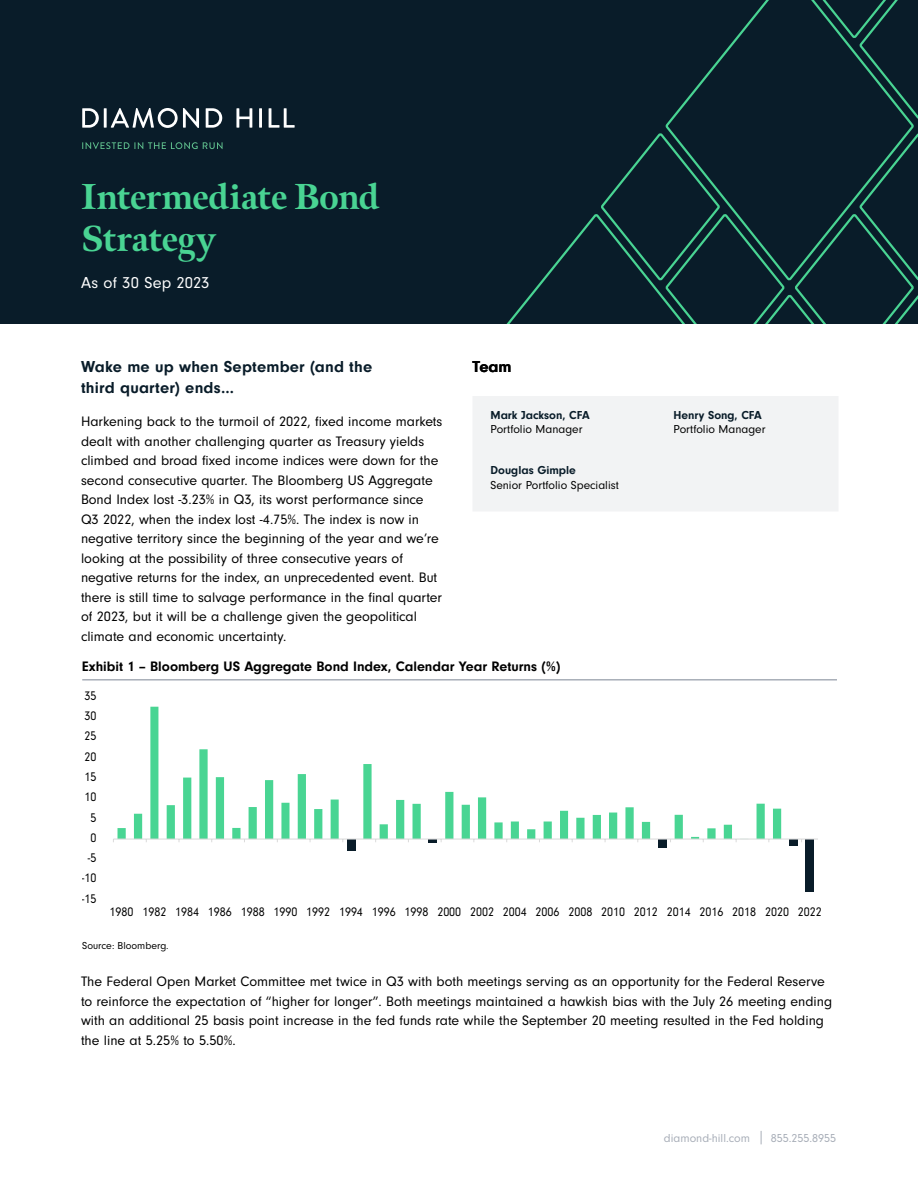
<style>
.page{position:relative;width:918px;height:1188px;background:#fff}
.page>*{position:absolute;margin:0;border:0;box-sizing:border-box;transform-origin:0 0}
.Page_title{font:800 36px/42px "Meno Display";letter-spacing:-.01em;color:#49d493}
.Subhead_Bold{font:700 16.5px/21px "Neuzeit Gro";letter-spacing:.01em;color:#091c29}
.Subhead{font:16.5px "Neuzeit Gro";letter-spacing:.01em;color:#fff}
.Table_Chart_-_Title{font:700 16.5px "Neuzeit Gro";color:#000}
.Body_copy{font:14.25px/19.5px "Neuzeit Gro";color:#000}
.Table_Chart_-_Title-2{font:700 14.25px "Neuzeit Gro";color:#000}
.t1{font:13.05px "Neuzeit Gro";color:#000;scale:.92 1}
.t2{font:12px/14.4px "Neuzeit Gro";color:#000}
.t3{font:12px "Neuzeit Gro";color:#a8aeb8}
.t4{font:700 12px "Neuzeit Gro";color:#091c29}
.Legal__with_footnote{font:10.5px "Neuzeit Gro";color:#000}
.s1{font-weight:700;color:#091c29}
</style>
<div class="page">
<svg style="left:761px;top:1131px;width:1px;height:13px"></svg>
<div style="left:0;top:0;width:918px;height:324px;background:#091c29"></div>
<svg style="left:506px;top:0;width:412px;height:324px"></svg>
<svg style="left:82px;top:108px;width:17px;height:20px"></svg>
<hr style="left:104px;top:108px;width:3px;height:20px;background:#fff">
<svg style="left:111px;top:108px;width:88px;height:20px"></svg>
<svg style="left:206px;top:108px;width:16px;height:20px"></svg>
<svg style="left:236px;top:108px;width:16px;height:20px"></svg>
<hr style="left:259px;top:108px;width:3px;height:20px;background:#fff">
<svg style="left:269px;top:108px;width:26px;height:20px"></svg>
<svg style="left:82px;top:142px;width:141px;height:7px"></svg>
<div style="left:473px;top:396px;width:365px;height:115px;background:#f2f3f4"></div>
<div style="left:347px;top:839px;width:8px;height:12px;background:#091c29"></div>
<div style="left:658px;top:839px;width:8px;height:8px;background:#091c29"></div>
<div style="left:789px;top:839px;width:8px;height:6px;background:#091c29"></div>
<div style="left:806px;top:839px;width:8px;height:53px;background:#091c29"></div>
<svg style="left:118px;top:707px;width:663px;height:132px"></svg>
<hr style="left:113px;top:839px;width:705px;height:1px;background:#d9d9d9">
<svg style="left:429px;top:839px;width:13px;height:3px"></svg>
<hr style="left:82px;top:679px;width:755px;height:2px;background:#a8aeb8">
<p class="Page_title" style="left:81px;top:176px;width:300px">Intermediate Bond<br>Strategy</p>
<p class="Subhead" style="left:81px;top:274px;width:130px">As of 30 Sep 2023</p>
<p class="Subhead_Bold" style="left:81px;top:356px;width:293px">Wake me up when September (and the third quarter) ends…</p>
<p class="Body_copy" style="left:81px;top:412px;width:363px">Harkening back to the turmoil of 2022, fixed income markets dealt with another challenging quarter as Treasury yields climbed and broad fixed income indices were down for the second consecutive quarter. The Bloomberg US Aggregate Bond Index lost -3.23% in Q3, its worst performance since Q3 2022, when the index lost -4.75%. The index is now in negative territory since the beginning of the year and we’re looking at the possibility of three consecutive years of negative returns for the index, an unprecedented event. But there is still time to salvage performance in the final quarter of 2023, but it will be a challenge given the geopolitical climate and economic uncertainty.</p>
<p class="Table_Chart_-_Title" style="left:472px;top:357px;width:41px">Team</p>
<p class="t4" style="left:490px;top:408px;width:101px">Mark Jackson, CFA</p>
<p class="t2" style="left:490px;top:422px;width:94px">Portfolio Manager</p>
<p class="t2" style="left:490px;top:463px;width:130px"><span class="s1">Douglas Gimple<br></span>Senior Portfolio Specialist</p>
<p class="Table_Chart_-_Title-2" style="left:82px;top:658px;width:480px">Exhibit 1 – Bloomberg US Aggregate Bond Index, Calendar Year Returns (%)</p>
<p class="t1" style="left:84px;top:689px;width:15px">35</p>
<p class="t1" style="left:84px;top:709px;width:15px">30</p>
<p class="t1" style="left:84px;top:729px;width:15px">25</p>
<p class="t1" style="left:84px;top:749px;width:15px">20</p>
<p class="t1" style="left:84px;top:770px;width:15px">15</p>
<p class="t1" style="left:84px;top:790px;width:15px">10</p>
<p class="t1" style="left:90px;top:810px;width:8px">5</p>
<p class="t1" style="left:90px;top:831px;width:8px">0</p>
<p class="t1" style="left:88px;top:851px;width:11px">-5</p>
<p class="t1" style="left:82px;top:871px;width:17px">-10</p>
<p class="t1" style="left:82px;top:891px;width:17px">-15</p>
<p class="t2" style="left:674px;top:408px;width:94px"><span class="s1">Henry Song, CFA<br></span>Portfolio Manager</p>
<p class="t1" style="left:110px;top:905px;width:776px">1980 1982 1984 1986 1988 1990 1992 1994 1996 1998 2000 2002 2004 2006 2008 2010 2012 2014 2016 2018 2020 2022</p>
<p class="Legal__with_footnote" style="left:82px;top:940px;width:88px">Source: Bloomberg.</p>
<p class="Body_copy" style="left:81px;top:972px;width:753px">The Federal Open Market Committee met twice in Q3 with both meetings serving as an opportunity for the Federal Reserve to reinforce the expectation of “higher for longer”. Both meetings maintained a hawkish bias with the July 26 meeting ending with an additional 25 basis point increase in the fed funds rate while the September 20 meeting resulted in the Fed holding the line at 5.25% to 5.50%.</p>
<p class="t3" style="left:664px;top:1131px;width:88px">diamond-hill.com</p>
<p class="t3" style="left:771px;top:1131px;width:67px">855.255.8955</p>
</div>
